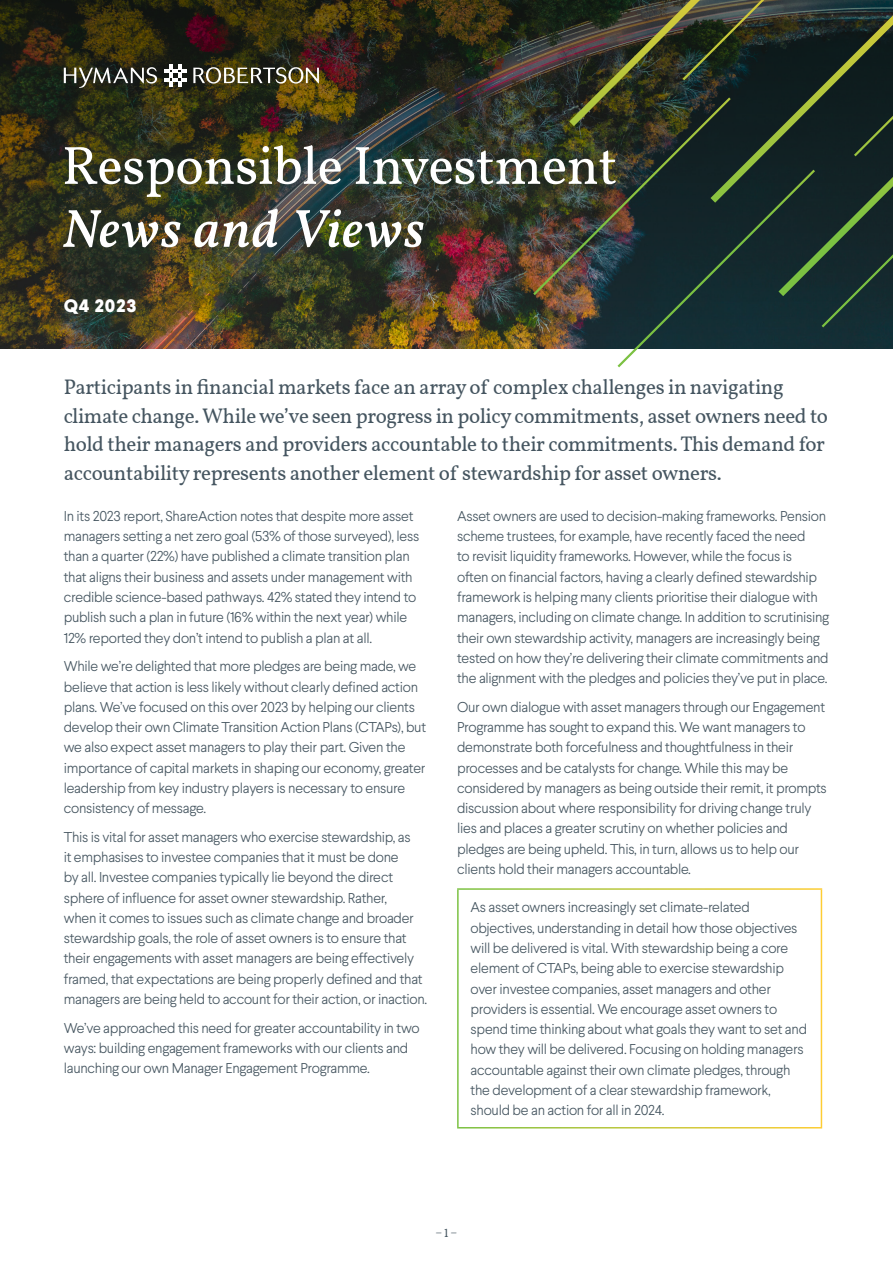
<style>
.page{position:relative;width:893px;height:1263px;background:#fff}
.page>*{position:absolute;margin:0;border:0;box-sizing:border-box;transform-origin:0 0}
.t1{font:54px/63px "Vollkorn";letter-spacing:-.01em;color:#fff}
.Section_intro{font:21px/28.5px "Vollkorn";letter-spacing:-.02em;color:#455560}
.t2{font:800 18px "Larsseit";letter-spacing:.05em;color:#fff}
.Body{font:300 14.25px/20.2px "Larsseit";letter-spacing:-.02em;color:#455560}
.t3{font:12px "Vollkorn";color:#455560}
.s1{font-weight:500;font-style:italic}
</style>
<div class="page">
<img style="left:0;top:0;width:533px;height:349px">
<img style="left:44px;top:295px;width:125px;height:51px">
<svg style="left:164px;top:64px;width:23px;height:23px"></svg>
<svg style="left:64px;top:67px;width:93px;height:21px;background:#55564b"></svg>
<svg style="left:193px;top:67px;width:126px;height:17px"></svg>
<div style="left:32px;top:111px;width:626px;height:184px;background:#2e543b;opacity:.79"></div>
<img style="left:533px;top:0;width:360px;height:367px">
<p class="t1" style="left:62px;top:131px;width:557px">Responsible Investment<br><span class="s1">News and Views</span></p>
<p class="t2" style="left:64px;top:294px;width:74px">Q4 2023</p>
<p class="Section_intro" style="left:64px;top:372px;width:766px">Participants in financial markets face an array of complex challenges in navigating climate change. While we’ve seen progress in policy commitments, asset owners need to hold their managers and providers accountable to their commitments. This demand for accountability represents another element of stewardship for asset owners.</p>
<p class="Body" style="left:64px;top:506px;width:357px">In its 2023 report, ShareAction notes that despite more asset managers setting a net zero goal (53% of those surveyed), less than a quarter (22%) have published a climate transition plan that aligns their business and assets under management with credible science-based pathways. 42% stated they intend to publish such a plan in future (16% within the next year) while 12% reported they don’t intend to publish a plan at all.</p>
<p class="Body" style="left:64px;top:656px;width:364px">While we’re delighted that more pledges are being made, we believe that action is less likely without clearly defined action plans. We’ve focused on this over 2023 by helping our clients develop their own Climate Transition Action Plans (CTAPs), but we also expect asset managers to play their part. Given the importance of capital markets in shaping our economy, greater leadership from key industry players is necessary to ensure consistency of message.</p>
<p class="Body" style="left:64px;top:826px;width:365px">This is vital for asset managers who exercise stewardship, as<br>it emphasises to investee companies that it must be done<br>by all. Investee companies typically lie beyond the direct sphere of influence for asset owner stewardship. Rather,<br>when it comes to issues such as climate change and broader stewardship goals, the role of asset owners is to ensure that their engagements with asset managers are being effectively framed, that expectations are being properly defined and that managers are being held to account for their action, or inaction.</p>
<p class="Body" style="left:64px;top:1017px;width:357px">We’ve approached this need for greater accountability in two ways: building engagement frameworks with our clients and launching our own Manager Engagement Programme.</p>
<p class="Body" style="left:457px;top:506px;width:374px">Asset owners are used to decision-making frameworks. Pension scheme trustees, for example, have recently faced the need<br>to revisit liquidity frameworks. However, while the focus is<br>often on financial factors, having a clearly defined stewardship framework is helping many clients prioritise their dialogue with managers, including on climate change. In addition to scrutinising their own stewardship activity, managers are increasingly being tested on how they’re delivering their climate commitments and the alignment with the pledges and policies they’ve put in place.</p>
<p class="Body" style="left:457px;top:696px;width:371px">Our own dialogue with asset managers through our Engagement Programme has sought to expand this. We want managers to demonstrate both forcefulness and thoughtfulness in their processes and be catalysts for change. While this may be considered by managers as being outside their remit, it prompts discussion about where responsibility for driving change truly lies and places a greater scrutiny on whether policies and pledges are being upheld. This, in turn, allows us to help our clients hold their managers accountable.</p>
<p class="Body" style="left:471px;top:897px;width:338px">As asset owners increasingly set climate-related objectives, understanding in detail how those objectives will be delivered is vital. With stewardship being a core element of CTAPs, being able to exercise stewardship over investee companies, asset managers and other providers is essential. We encourage asset owners to spend time thinking about what goals they want to set and how they will be delivered. Focusing on holding managers accountable against their own climate pledges, through the development of a clear stewardship framework, should be an action for all in 2024.</p>
<p class="t3" style="left:436px;top:1224px;width:23px">– 1 –</p>
</div>
